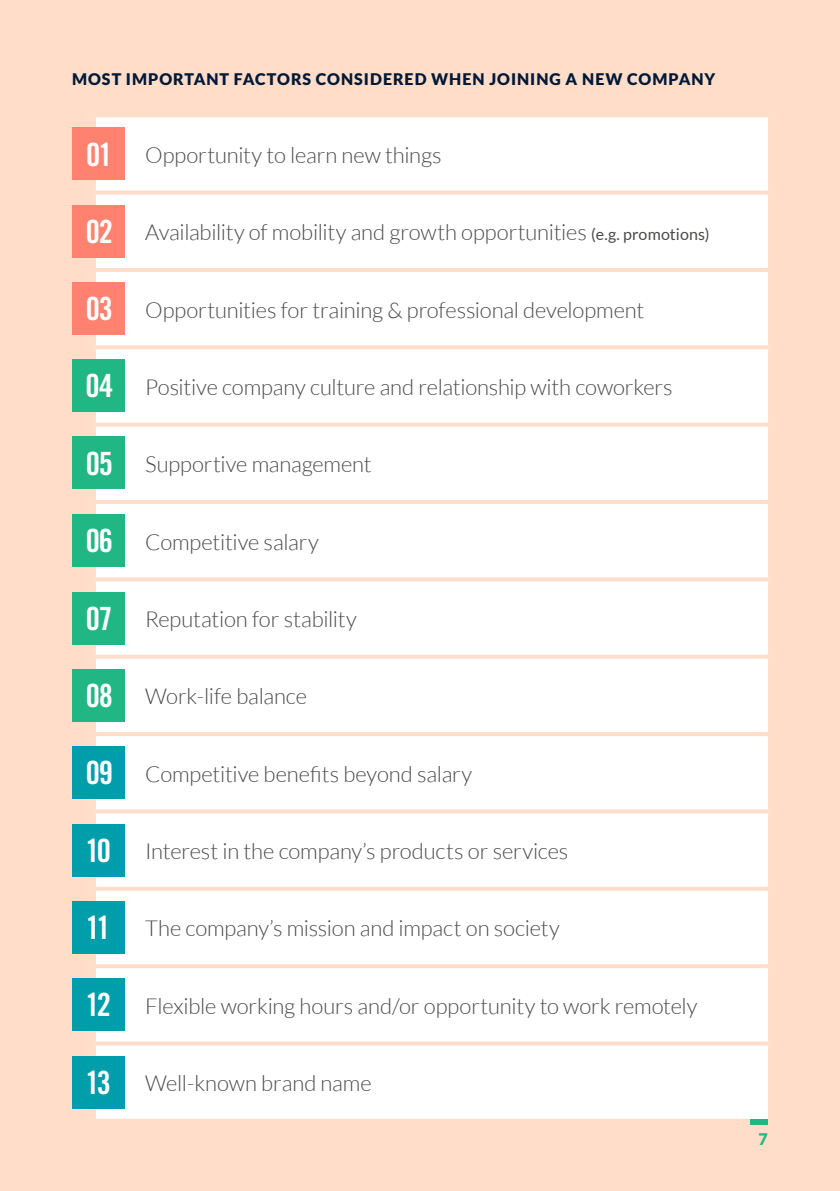
<style>
.page{position:relative;width:840px;height:1191px;background:#fff}
.page>*{position:absolute;margin:0;border:0;box-sizing:border-box;transform-origin:0 0}
.t1{font:32px "Trade Gothic LT Std Bd Cn 20";letter-spacing:-.04em;color:#fff}
.t2{font:300 22px "Lato";letter-spacing:-.01em;color:#4a4a49}
.t3{font:900 16px "Lato";letter-spacing:.06em;color:#001938}
.t4{font:900 16px "Lato";color:#21b784}
.s1{font-weight:400;font-size:16px}
</style>
<div class="page">
<div style="left:0;top:0;width:839px;height:1191px;background:#ffddc8"></div>
<div style="left:96px;top:117px;width:671px;height:1001px;background:#fff"></div>
<svg style="left:767px;top:117px;width:3px;height:74px"></svg>
<svg style="left:94px;top:191px;width:675px;height:4px"></svg>
<svg style="left:767px;top:195px;width:1px;height:73px"></svg>
<hr style="left:92px;top:268px;width:679px;height:4px;background:#ffddc8">
<svg style="left:767px;top:272px;width:1px;height:73px"></svg>
<svg style="left:94px;top:345px;width:675px;height:4px"></svg>
<svg style="left:767px;top:349px;width:2px;height:74px"></svg>
<svg style="left:94px;top:423px;width:675px;height:4px"></svg>
<svg style="left:767px;top:427px;width:1px;height:73px"></svg>
<hr style="left:92px;top:500px;width:679px;height:4px;background:#ffddc8">
<svg style="left:767px;top:504px;width:1px;height:73px"></svg>
<svg style="left:94px;top:577px;width:676px;height:4px"></svg>
<svg style="left:767px;top:581px;width:3px;height:74px"></svg>
<svg style="left:96px;top:655px;width:672px;height:4px"></svg>
<svg style="left:767px;top:659px;width:1px;height:73px"></svg>
<hr style="left:92px;top:732px;width:679px;height:4px;background:#ffddc8">
<svg style="left:767px;top:736px;width:1px;height:73px"></svg>
<svg style="left:94px;top:809px;width:676px;height:4px"></svg>
<svg style="left:767px;top:813px;width:3px;height:73px"></svg>
<svg style="left:96px;top:886px;width:672px;height:4px"></svg>
<svg style="left:767px;top:891px;width:1px;height:73px"></svg>
<hr style="left:92px;top:964px;width:679px;height:4px;background:#ffddc8">
<svg style="left:767px;top:968px;width:1px;height:73px"></svg>
<svg style="left:94px;top:1041px;width:676px;height:4px"></svg>
<svg style="left:767px;top:1045px;width:3px;height:73px"></svg>
<svg style="left:96px;top:1118px;width:672px;height:4px"></svg>
<div style="left:72px;top:128px;width:52px;height:52px;background:#ff8270"></div>
<div style="left:72px;top:205px;width:52px;height:53px;background:#ff8270"></div>
<div style="left:72px;top:282px;width:52px;height:53px;background:#ff8270"></div>
<div style="left:72px;top:359px;width:52px;height:53px;background:#21b784"></div>
<div style="left:72px;top:436px;width:52px;height:53px;background:#21b784"></div>
<div style="left:72px;top:514px;width:52px;height:52px;background:#21b784"></div>
<div style="left:72px;top:591px;width:52px;height:53px;background:#21b784"></div>
<div style="left:72px;top:669px;width:52px;height:53px;background:#21b784"></div>
<div style="left:72px;top:746px;width:52px;height:53px;background:#009eab"></div>
<div style="left:72px;top:823px;width:52px;height:53px;background:#009eab"></div>
<div style="left:72px;top:901px;width:52px;height:53px;background:#009eab"></div>
<div style="left:72px;top:978px;width:52px;height:53px;background:#009eab"></div>
<div style="left:72px;top:1055px;width:52px;height:53px;background:#009eab"></div>
<div style="left:750px;top:1119px;width:17px;height:5px;background:#21b784"></div>
<p class="t3" style="left:72px;top:70px;width:644px">MOST IMPORTANT FACTORS CONSIDERED WHEN JOINING A NEW COMPANY</p>
<h1 class="t1" style="left:86px;top:135px;width:28px">01</h1>
<p class="t2" style="left:145px;top:143px;width:298px">Opportunity to learn new things</p>
<h1 class="t1" style="left:86px;top:212px;width:29px">02</h1>
<p class="t2" style="left:145px;top:220px;width:566px">Availability of mobility and growth opportunities <span class="s1">(e.g. promotions)</span></p>
<h1 class="t1" style="left:86px;top:289px;width:29px">03</h1>
<p class="t2" style="left:145px;top:298px;width:500px">Opportunities for training &amp; professional development</p>
<h1 class="t1" style="left:85px;top:366px;width:29px">04</h1>
<p class="t2" style="left:145px;top:375px;width:528px">Positive company culture and relationship with coworkers</p>
<h1 class="t1" style="left:86px;top:443px;width:29px">05</h1>
<p class="t2" style="left:145px;top:452px;width:228px">Supportive management</p>
<h1 class="t1" style="left:86px;top:521px;width:29px">06</h1>
<p class="t2" style="left:145px;top:530px;width:175px">Competitive salary</p>
<h1 class="t1" style="left:86px;top:599px;width:28px">07</h1>
<p class="t2" style="left:145px;top:607px;width:213px">Reputation for stability</p>
<h1 class="t1" style="left:86px;top:676px;width:29px">08</h1>
<p class="t2" style="left:145px;top:684px;width:163px">Work-life balance</p>
<h1 class="t1" style="left:86px;top:753px;width:29px">09</h1>
<p class="t2" style="left:145px;top:762px;width:328px">Competitive benefits beyond salary</p>
<h1 class="t1" style="left:85px;top:831px;width:27px">10</h1>
<p class="t2" style="left:145px;top:839px;width:424px">Interest in the company’s products or services</p>
<h1 class="t1" style="left:86px;top:908px;width:26px">11</h1>
<p class="t2" style="left:145px;top:916px;width:416px">The company’s mission and impact on society</p>
<h1 class="t1" style="left:85px;top:985px;width:27px">12</h1>
<p class="t2" style="left:145px;top:994px;width:553px">Flexible working hours and/or opportunity to work remotely</p>
<h1 class="t1" style="left:85px;top:1063px;width:27px">13</h1>
<p class="t2" style="left:145px;top:1071px;width:228px">Well-known brand name</p>
<p class="t4" style="left:758px;top:1129px;width:11px">7</p>
</div>
